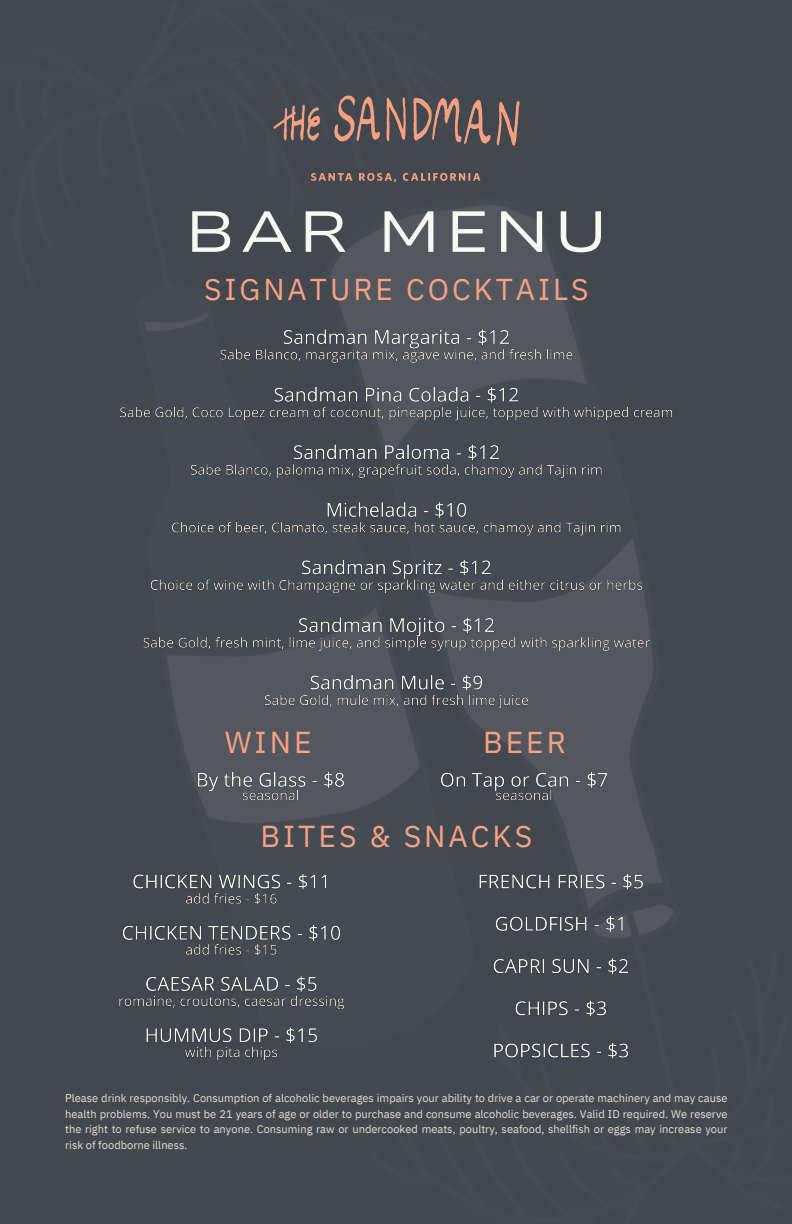
<style>
.page{position:relative;width:792px;height:1224px;background:#fff}
.page>*{position:absolute;margin:0;border:0;box-sizing:border-box;transform-origin:0 0}
.t1{font:57.5px "Nunito Sans 10 pt Expanded";letter-spacing:.1em;color:#f6faf4}
.t2{font:30.2px "IBM Plex Sans";letter-spacing:.1em;color:#f5a184}
.t3{font:30.1px "IBM Plex Sans";letter-spacing:.1em;color:#f5a184}
.t4{font:11.1px/15.5px "IBM Plex Sans";color:#e5dfd6;text-align:justify}
</style>
<div class="page">
<img style="left:0;top:0;width:792px;height:1224px">
<img style="left:267px;top:75px;width:258px;height:129px">
<img style="left:116px;top:324px;width:561px;height:389px">
<img style="left:195px;top:766px;width:153px;height:39px">
<img style="left:437px;top:766px;width:174px;height:39px">
<img style="left:115px;top:867px;width:233px;height:198px">
<img style="left:476px;top:867px;width:171px;height:196px">
<p class="t1" style="left:186px;top:194px;width:423px">BAR MENU</p>
<h1 class="t3" style="left:204px;top:270px;width:386px">SIGNATURE COCKTAILS</h1>
<h2 class="t2" style="left:225px;top:722px;width:88px">WINE</h2>
<h2 class="t3" style="left:483px;top:723px;width:84px">BEER</h2>
<h2 class="t2" style="left:260px;top:816px;width:273px">BITES &amp; SNACKS</h2>
<h2 class="t4" style="left:65px;top:1091px;width:664px">Please drink responsibly. Consumption of alcoholic beverages impairs your ability to drive a car or operate machinery and may cause health problems. You must be 21 years of age or older to purchase and consume alcoholic beverages. Valid ID required. We reserve the right to refuse service to anyone. Consuming raw or undercooked meats, poultry, seafood, shellfish or eggs may increase your risk of foodborne illness.</h2>
</div>
